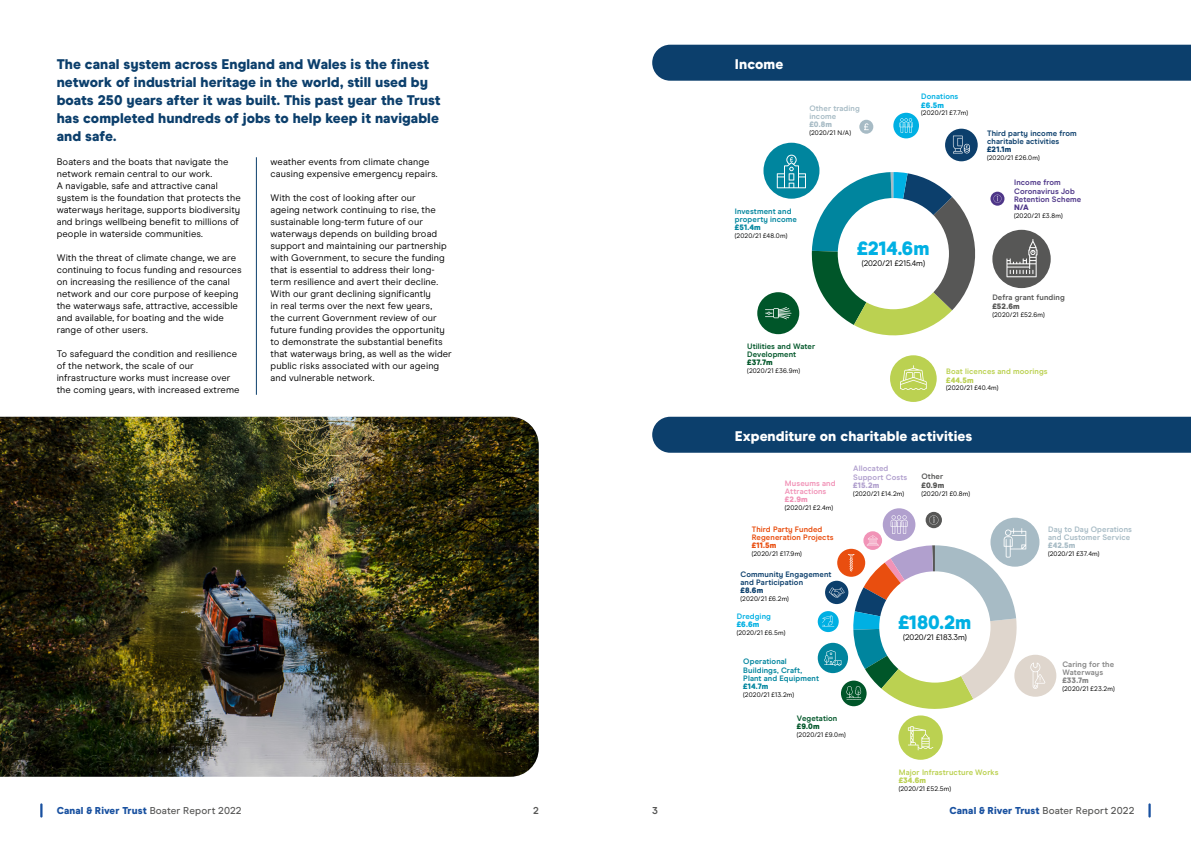
<style>
.page{position:relative;width:1191px;height:842px;background:#fff}
.page>*{position:absolute;margin:0;border:0;box-sizing:border-box;transform-origin:0 0}
.t1{font:900 19.2px "Modern Era";color:#00b0e3}
.Section_Opening_Blac{font:900 14px/18px "Modern Era";color:#0c3f6c}
.Section_Opening_Blac-2{font:900 14px "Modern Era";letter-spacing:.005em;color:#fff}
.t2{font:900 10px "Modern Era";letter-spacing:.01em;color:#1951a0}
.t3{font:700 10px "Modern Era";color:#575756}
.Body_9_5{font:9.5px/12px "Modern Era";letter-spacing:.01em;color:#000}
.t4{font:8px "Modern Era";color:#000}
.t5{font:700 7.8px/8.2px "Modern Era";letter-spacing:.01em;color:#0c3f6c}
.t6{font:700 7.8px/8.2px "Modern Era";letter-spacing:.015em;color:#00859e}
.t7{font:700 7.8px/8.2px "Modern Era";letter-spacing:.015em;color:#a7bbc5}
.t8{font:700 7.8px/8.2px "Modern Era";letter-spacing:.01em;color:#bbd151}
.t9{font:700 7.8px/8.2px "Modern Era";letter-spacing:.01em;color:#005629}
.t10{font:700 7.8px/8.2px "Modern Era";letter-spacing:.01em;color:#4e3688}
.t11{font:700 7.8px/8.2px "Modern Era";letter-spacing:.01em;color:#e94e0f}
.t12{font:700 7.8px/8.2px "Modern Era";letter-spacing:.01em;color:#575756}
.t13{font:700 7.8px/8.2px "Modern Era";letter-spacing:.015em;color:#00b0e3}
.t14{font:700 7.8px/8.2px "Modern Era";letter-spacing:.01em;color:#b1a0ce}
.t15{font:700 7.8px/8.2px "Modern Era";letter-spacing:.01em;color:#878787}
.t16{font:700 7.8px/8.2px "Modern Era";letter-spacing:.01em;color:#f193b7}
.t17{font:6.6px "Modern Era";letter-spacing:.03em;color:#000}
.s1{font-weight:900}
.s2{font-weight:500;color:#575756}
</style>
<div class="page">
<hr style="left:40px;top:803px;width:3px;height:14px;background:#1951a0">
<svg style="left:1148px;top:803px;width:2px;height:14px"></svg>
<div style="left:652px;top:417px;width:539px;height:36px;background:#0c3f6c"></div>
<div style="left:652px;top:45px;width:539px;height:36px;background:#0c3f6c"></div>
<hr style="left:256px;top:157px;width:1px;height:238px;background:#0c3f6c">
<div style="left:945px;top:129px;width:32px;height:32px;background:#0c3f6c;border-radius:50%"></div>
<div style="left:757px;top:292px;width:42px;height:42px;background:#005629;border-radius:50%"></div>
<div style="left:992px;top:230px;width:58px;height:58px;background:#575756;border-radius:50%"></div>
<svg style="left:1006px;top:239px;width:31px;height:38px"></svg>
<div style="left:893px;top:113px;width:26px;height:25px;background:#00b0e3;border-radius:50%"></div>
<svg style="left:765px;top:118px;width:210px;height:217px"></svg>
<svg style="left:990px;top:192px;width:14px;height:14px"></svg>
<svg style="left:993px;top:195px;width:8px;height:8px"></svg>
<div style="left:890px;top:355px;width:46px;height:47px;background:#bbd151;border-radius:50%"></div>
<svg style="left:900px;top:365px;width:26px;height:25px"></svg>
<div style="left:882px;top:508px;width:33px;height:33px;background:#b1a0ce;border-radius:50%"></div>
<svg style="left:925px;top:512px;width:17px;height:16px"></svg>
<div style="left:1014px;top:655px;width:42px;height:42px;background:#dfd6cd;border-radius:50%"></div>
<div style="left:898px;top:715px;width:44px;height:45px;background:#bbd151;border-radius:50%"></div>
<svg style="left:908px;top:726px;width:25px;height:24px"></svg>
<svg style="left:817px;top:643px;width:31px;height:30px"></svg>
<svg style="left:817px;top:611px;width:21px;height:21px"></svg>
<svg style="left:822px;top:515px;width:223px;height:194px"></svg>
<img style="left:0;top:417px;width:539px;height:360px">
<p class="Section_Opening_Blac" style="left:57px;top:55px;width:385px">The canal system across England and Wales is the finest network of industrial heritage in the world, still used by boats 250 years after it was built. This past year the Trust has completed hundreds of jobs to help keep it navigable and safe.</p>
<p class="Body_9_5" style="left:57px;top:155px;width:186px">Boaters and the boats that navigate the network remain central to our work.<br>A navigable, safe and attractive canal system is the foundation that protects the waterways heritage, supports biodiversity and brings wellbeing benefit to millions of people in waterside communities.</p>
<p class="Body_9_5" style="left:57px;top:251px;width:186px">With the threat of climate change, we are continuing to focus funding and resources on increasing the resilience of the canal network and our core purpose of keeping the waterways safe, attractive, accessible and available, for boating and the wide range of other users.</p>
<p class="Body_9_5" style="left:57px;top:347px;width:184px">To safeguard the condition and resilience of the network, the scale of our infrastructure works must increase over the coming years, with increased extreme</p>
<p class="Body_9_5" style="left:270px;top:155px;width:169px">weather events from climate change causing expensive emergency repairs.</p>
<p class="Body_9_5" style="left:270px;top:191px;width:183px">With the cost of looking after our<br>ageing network continuing to rise, the sustainable long-term future of our waterways depends on building broad support and maintaining our partnership with Government, to secure the funding that is essential to address their long&shy;term resilience and avert their decline.<br>With our grant declining significantly<br>in real terms over the next few years,<br>the current Government review of our future funding provides the opportunity to demonstrate the substantial benefits that waterways bring, as well as the wider public risks associated with our ageing and vulnerable network.</p>
<p class="Section_Opening_Blac-2" style="left:735px;top:55px;width:50px">Income</p>
<p class="t7" style="left:809px;top:104px;width:52px">Other trading income <span class="s1">£0.8m</span></p>
<p class="t17" style="left:809px;top:129px;width:43px">(2020/21 N/A)</p>
<p class="t13" style="left:921px;top:93px;width:39px">Donations <span class="s1">£6.5m</span></p>
<p class="t17" style="left:921px;top:109px;width:48px">(2020/21 £7.7m)</p>
<p class="t6" style="left:735px;top:207px;width:64px">Investment and property income <span class="s1">£51.4m</span></p>
<p class="t17" style="left:735px;top:232px;width:54px">(2020/21 £48.0m)</p>
<p class="t1" style="left:857px;top:237px;width:74px">£214.6m</p>
<p class="t4" style="left:861px;top:259px;width:65px">(2020/21 £215.4m)</p>
<p class="t5" style="left:987px;top:129px;width:91px">Third party income from charitable activities <span class="s1">£21.1m</span></p>
<p class="t17" style="left:987px;top:154px;width:54px">(2020/21 £26.0m)</p>
<p class="t10" style="left:1014px;top:179px;width:69px">Income from<br>Coronavirus Job<br>Retention Scheme<br><span class="s1">N/A</span></p>
<p class="t17" style="left:1014px;top:212px;width:50px">(2020/21 £3.8m)</p>
<p class="t12" style="left:992px;top:294px;width:74px">Defra grant funding <span class="s1">£52.6m</span></p>
<p class="t17" style="left:992px;top:310px;width:54px">(2020/21 £52.6m)</p>
<p class="t9" style="left:747px;top:342px;width:69px">Utilities and Water<br>Development <span class="s1">£37.7m</span></p>
<p class="t17" style="left:747px;top:367px;width:54px">(2020/21 £36.9m)</p>
<p class="t8" style="left:946px;top:368px;width:103px">Boat licences and moorings <span class="s1">£44.5m</span></p>
<p class="t17" style="left:946px;top:384px;width:54px">(2020/21 £40.4m)</p>
<p class="Section_Opening_Blac-2" style="left:735px;top:427px;width:239px">Expenditure on charitable activities</p>
<p class="t16" style="left:785px;top:479px;width:52px">Museums and<br>Attractions <span class="s1">£2.9m</span></p>
<p class="t17" style="left:785px;top:504px;width:50px">(2020/21 £2.4m)</p>
<p class="t11" style="left:751px;top:525px;width:83px">Third Party Funded<br>Regeneration Projects <span class="s1">£11.5m</span></p>
<p class="t17" style="left:751px;top:550px;width:52px">(2020/21 £17.9m)</p>
<p class="t5" style="left:740px;top:570px;width:93px">Community Engagement and Participation<br><span class="s1">£8.6m</span></p>
<p class="t17" style="left:740px;top:595px;width:50px">(2020/21 £6.2m)</p>
<p class="t13" style="left:736px;top:612px;width:36px">Dredging <span class="s1">£6.6m</span></p>
<p class="t17" style="left:736px;top:629px;width:50px">(2020/21 £6.5m)</p>
<p class="t6" style="left:743px;top:658px;width:77px">Operational<br>Buildings, Craft,<br>Plant and Equipment <span class="s1">£14.7m</span></p>
<p class="t17" style="left:743px;top:691px;width:52px">(2020/21 £13.2m)</p>
<p class="t9" style="left:797px;top:714px;width:42px">Vegetation <span class="s1">£9.0m</span></p>
<p class="t17" style="left:797px;top:731px;width:50px">(2020/21 £9.0m)</p>
<p class="t14" style="left:853px;top:465px;width:55px">Allocated<br>Support Costs <span class="s1">£15.2m</span></p>
<p class="t17" style="left:853px;top:490px;width:52px">(2020/21 £14.2m)</p>
<p class="t12" style="left:921px;top:473px;width:24px">Other <span class="s1">£0.9m</span></p>
<p class="t17" style="left:921px;top:489px;width:50px">(2020/21 £0.8m)</p>
<p class="t1" style="left:898px;top:610px;width:74px">£180.2m</p>
<p class="t4" style="left:903px;top:633px;width:65px">(2020/21 £183.3m)</p>
<p class="t8" style="left:898px;top:768px;width:101px">Major Infrastructure Works <span class="s1">£34.6m</span></p>
<p class="t17" style="left:898px;top:785px;width:54px">(2020/21 £52.5m)</p>
<p class="t7" style="left:1048px;top:525px;width:85px">Day to Day Operations and Customer Service <span class="s1">£42.5m</span></p>
<p class="t17" style="left:1048px;top:550px;width:53px">(2020/21 £37.4m)</p>
<p class="t15" style="left:1062px;top:660px;width:53px">Caring for the<br>Waterways <span class="s1">£33.7m</span></p>
<p class="t17" style="left:1062px;top:685px;width:54px">(2020/21 £23.2m)</p>
<p class="t2" style="left:57px;top:804px;width:186px">Canal &amp; River Trust <span class="s2">Boater Report 2022</span></p>
<p class="t3" style="left:533px;top:804px;width:7px">2</p>
<p class="t3" style="left:652px;top:804px;width:7px">3</p>
<p class="t2" style="left:949px;top:804px;width:186px">Canal &amp; River Trust <span class="s2">Boater Report 2022</span></p>
</div>
